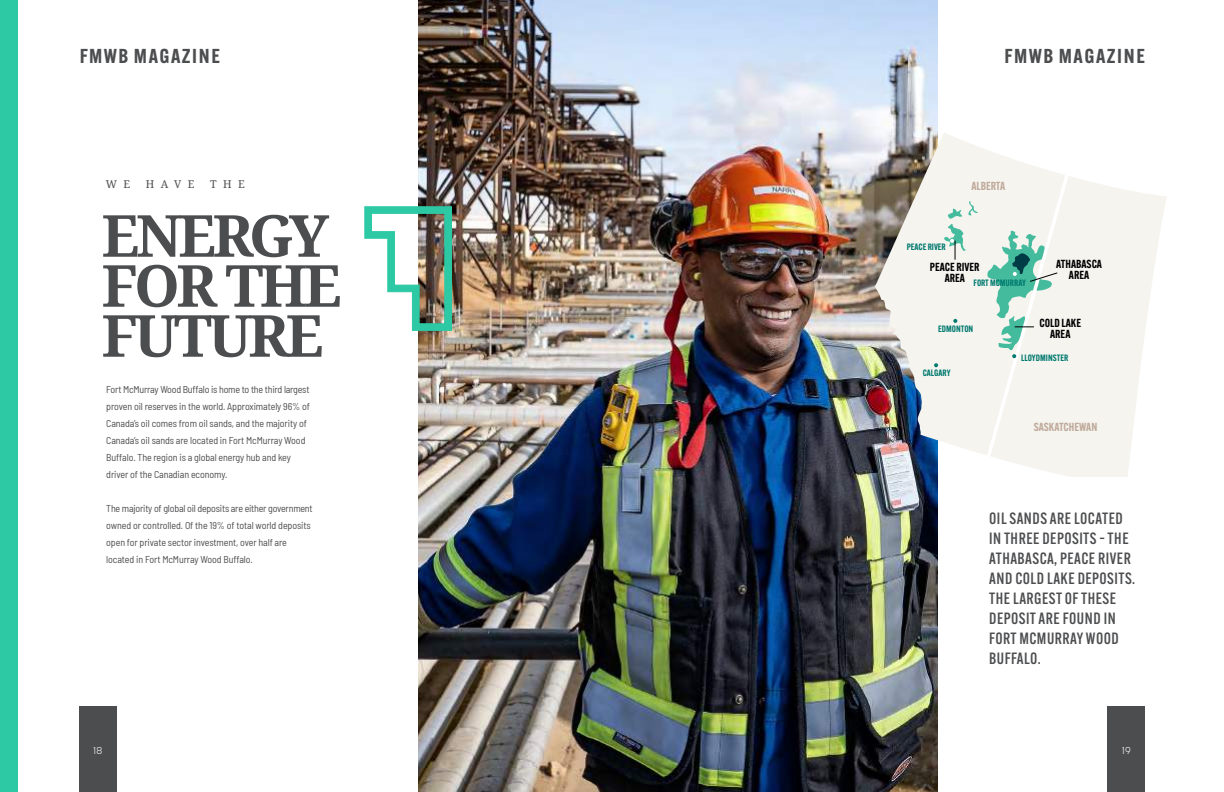
<style>
.page{position:relative;width:1224px;height:792px;background:#fff}
.page>*{position:absolute;margin:0;border:0;box-sizing:border-box;transform-origin:0 0}
.t1{font:700 58px/50px "Droid Serif";letter-spacing:-.06em;color:#4c4d4f}
.t2{font:600 19.7px "Alternate Gothic ATF";letter-spacing:.07em;color:#4c4d4f;scale:1.06 1}
.t3{font:500 16px/20px "Alternate Gothic ATF";letter-spacing:.03em;color:#4c4d4f}
.t4{font:600 11.5px/11.1px "Alternate Gothic ATF";color:#000;text-align:center}
.t5{font:600 11.5px "Alternate Gothic ATF";color:#c0aa9b}
.t6{font:10.8px "Droid Serif";letter-spacing:.6em;color:#4c4d4f}
.t7{font:semi-condensed 10px/17px "Barlow";letter-spacing:-.01em;color:#4c4d4f}
.t8{font:300 10px "Korolev";color:#fff}
.t9{font:600 9px "Alternate Gothic ATF";color:#00796f}
</style>
<div class="page">
<img style="left:418px;top:0;width:520px;height:792px">
<svg style="left:364px;top:206px;width:88px;height:125px"></svg>
<div style="left:80px;top:707px;width:37px;height:85px;background:#4c4d4f"></div>
<svg style="left:874px;top:132px;width:293px;height:345px;fill:#f5f4ef"></svg>
<svg style="left:934px;top:363px;width:4px;height:4px"></svg>
<svg style="left:953px;top:319px;width:4px;height:4px"></svg>
<svg style="left:944px;top:201px;width:34px;height:59px"></svg>
<svg style="left:987px;top:230px;width:71px;height:128px"></svg>
<div style="left:0;top:0;width:18px;height:792px;background:#2dc9a5"></div>
<div style="left:1108px;top:707px;width:37px;height:85px;background:#4c4d4f"></div>
<h2 class="t2" style="left:80px;top:48px;width:134px">FMWB MAGAZINE</h2>
<h2 class="t2" style="left:1005px;top:48px;width:134px">FMWB MAGAZINE</h2>
<p class="t6" style="left:106px;top:180px;width:26px">W E</p>
<p class="t6" style="left:146px;top:180px;width:50px">HAVE</p>
<p class="t6" style="left:210px;top:180px;width:36px">THE</p>
<h1 class="t1" style="left:102px;top:216px;width:242px">ENERGY<br>FOR THE<br>FUTURE</h1>
<p class="t7" style="left:106px;top:382px;width:205px">Fort McMurray Wood Buffalo is home to the third largest proven oil reserves in the world. Approximately 96% of Canada’s oil comes from oil sands, and the majority of Canada’s oil sands are located in Fort McMurray Wood Buffalo. The region is a global energy hub and key driver of the Canadian economy.</p>
<p class="t7" style="left:106px;top:501px;width:208px">The majority of global oil deposits are either government owned or controlled. Of the 19% of total world deposits open for private sector investment, over half are located in Fort McMurray Wood Buffalo.</p>
<p class="t8" style="left:94px;top:744px;width:10px">18</p>
<p class="t5" style="left:971px;top:179px;width:35px">ALBERTA</p>
<p class="t9" style="left:907px;top:241px;width:40px">PEACE RIVER</p>
<p class="t4" style="left:930px;top:262px;width:51px">PEACE RIVER<br>AREA</p>
<p class="t9" style="left:974px;top:277px;width:54px">FORT MCMURRAY</p>
<p class="t9" style="left:938px;top:324px;width:37px">EDMONTON</p>
<p class="t4" style="left:1056px;top:258px;width:47px">ATHABASCA<br>AREA</p>
<p class="t4" style="left:1039px;top:318px;width:43px">COLD LAKE<br>AREA</p>
<p class="t9" style="left:923px;top:368px;width:29px">CALGARY</p>
<p class="t9" style="left:1021px;top:353px;width:49px">LLOYDMINSTER</p>
<p class="t5" style="left:1034px;top:421px;width:65px">SASKATCHEWAN</p>
<h3 class="t3" style="left:989px;top:508px;width:147px">OIL SANDS ARE LOCATED<br>IN THREE DEPOSITS – THE<br>ATHABASCA, PEACE RIVER<br>AND COLD LAKE DEPOSITS.<br>THE LARGEST OF THESE<br>DEPOSIT ARE FOUND IN<br>FORT MCMURRAY WOOD<br>BUFFALO.</h3>
<p class="t8" style="left:1122px;top:744px;width:10px">19</p>
</div>
